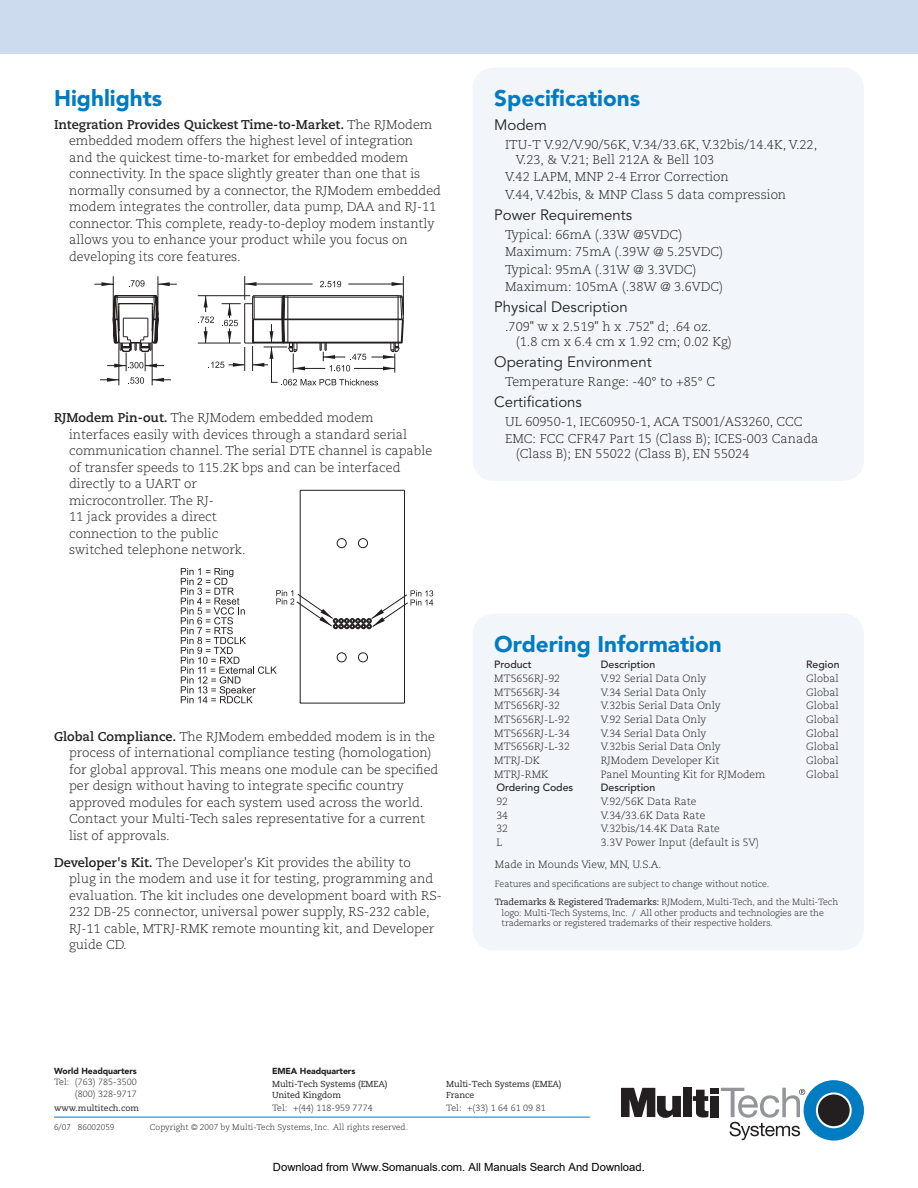
<style>
.page{position:relative;width:918px;height:1188px;background:#fff}
.page>*{position:absolute;margin:0;border:0;box-sizing:border-box;transform-origin:0 0}
.t1{font:900 22.5px "Avenir";color:#007cc2}
.t2{font:15px "Avenir";color:#231f20}
.t3{font:300 12.75px/16.5px "Caecilia";color:#231f20}
.t4{font:11.25px "Arial";color:#000}
.t5{font:300 10.5px "Caecilia";color:#231f20}
.t6{font:500 10.5px "Avenir";color:#231f20}
.t7{font:300 9px/11.2px "Caecilia";letter-spacing:-.01em;color:#231f20}
.t8{font:8.7px/10.5px "Caecilia";letter-spacing:-.01em;color:#231f20}
.t9{font:900 8.7px "Avenir";letter-spacing:-.01em;color:#231f20}
.t10{font:8.55px "Caecilia";color:#231f20}
.t11{font:300 8.25px "Caecilia";color:#231f20}
.s1{font-weight:700}
.s2{font-weight:400}
</style>
<div class="page">
<div style="left:0;top:0;width:918px;height:54px;background:#cddbef"></div>
<hr style="left:54px;top:1117px;width:536px;height:1px;background:#007cc2">
<div style="left:804px;top:1080px;width:60px;height:61px;background:#007cc2;border-radius:50%"></div>
<svg style="left:816px;top:1092px;width:36px;height:36px"></svg>
<div style="left:818px;top:1095px;width:32px;height:31px;background:#231f20;border-radius:50%"></div>
<div style="left:683px;top:1088px;width:9px;height:29px;background:#231f20"></div>
<div style="left:710px;top:1096px;width:9px;height:21px;background:#231f20"></div>
<div style="left:710px;top:1088px;width:9px;height:5px;background:#231f20"></div>
<svg style="left:621px;top:1088px;width:60px;height:30px"></svg>
<svg style="left:693px;top:1090px;width:16px;height:28px"></svg>
<svg style="left:721px;top:1088px;width:84px;height:52px"></svg>
<svg style="left:181px;top:489px;width:252px;height:215px"></svg>
<svg style="left:94px;top:276px;width:310px;height:109px"></svg>
<div style="left:472px;top:614px;width:392px;height:336px;background:#f2f6fb;border-radius:22px"></div>
<div style="left:472px;top:68px;width:392px;height:413px;background:#f2f6fb;border-radius:22px"></div>
<h1 class="t1" style="left:54px;top:84px;width:110px">Highlights</h1>
<p class="t3" style="left:69px;top:116px;width:373px;text-indent:-15px"><span class="s1">Integration Provides Quickest Time-to-Market.</span> The RJModem embedded modem offers the highest level of integration<br>and the quickest time-to-market for embedded modem connectivity. In the space slightly greater than one that is normally consumed by a connector, the RJModem embedded modem integrates the controller, data pump, DAA and RJ-11 connector. This complete, ready-to-deploy modem instantly allows you to enhance your product while you focus on developing its core features.</p>
<p class="t3" style="left:69px;top:410px;width:365px;text-indent:-15px"><span class="s1">RJModem Pin-out.</span> The RJModem embedded modem interfaces easily with devices through a standard serial communication channel. The serial DTE channel is capable of transfer speeds to 115.2K bps and can be interfaced directly to a UART or<br>microcontroller. The RJ-<br>11 jack provides a direct<br>connection to the public<br>switched telephone network.</p>
<p class="t3" style="left:69px;top:728px;width:371px;text-indent:-15px"><span class="s1">Global Compliance.</span> The RJModem embedded modem is in the process of international compliance testing (homologation) for global approval. This means one module can be specified per design without having to integrate specific country approved modules for each system used across the world.<br>Contact your Multi-Tech sales representative for a current list of approvals.</p>
<p class="t3" style="left:69px;top:855px;width:374px;text-indent:-15px"><span class="s1">Developer's Kit.</span> The Developer's Kit provides the ability to<br>plug in the modem and use it for testing, programming and evaluation. The kit includes one development board with RS-232 DB-25 connector, universal power supply, RS-232 cable, RJ-11 cable, MTRJ-RMK remote mounting kit, and Developer guide CD.</p>
<h1 class="t1" style="left:494px;top:84px;width:147px">Specifications</h1>
<p class="t2" style="left:494px;top:116px;width:54px">Modem</p>
<p class="t3" style="left:516px;top:137px;width:303px;line-height:15.3px;text-indent:-11px">ITU-T V.92/V.90/56K, V.34/33.6K, V.32bis/14.4K, V.22,<br>V.23, &amp; V.21; Bell 212A &amp; Bell 103</p>
<p class="t3" style="left:505px;top:169px;width:283px;line-height:17.4px">V.42 LAPM, MNP 2-4 Error Correction<br>V.44, V.42bis, &amp; MNP Class 5 data compression</p>
<p class="t2" style="left:494px;top:206px;width:140px">Power Requirements</p>
<p class="t3" style="left:505px;top:226px;width:220px;line-height:17.4px">Typical: 66mA (.33W @5VDC)<br>Maximum: 75mA (.39W @ 5.25VDC)<br>Typical: 95mA (.31W @ 3.3VDC)<br>Maximum: 105mA (.38W @ 3.6VDC)</p>
<p class="t2" style="left:494px;top:298px;width:135px">Physical Description</p>
<p class="t3" style="left:516px;top:319px;width:218px;line-height:15.3px;text-indent:-11px">.709" w x 2.519" h x .752" d; .64 oz. (1.8 cm x 6.4 cm x 1.92 cm; 0.02 Kg)</p>
<p class="t2" style="left:494px;top:353px;width:159px">Operating Environment</p>
<p class="t3" style="left:505px;top:373px;width:212px">Temperature Range: -40° to +85° C</p>
<p class="t2" style="left:494px;top:393px;width:89px">Certifications</p>
<p class="t3" style="left:505px;top:413px;width:315px;line-height:17.4px">UL 60950-1, IEC60950-1, ACA TS001/AS3260, CCC<br>EMC: FCC CFR47 Part 15 (Class B); ICES-003 Canada</p>
<p class="t3" style="left:516px;top:446px;width:235px">(Class B); EN 55022 (Class B), EN 55024</p>
<h1 class="t1" style="left:494px;top:630px;width:229px">Ordering Information</h1>
<p class="t6" style="left:494px;top:659px;width:39px">Product</p>
<p class="t6" style="left:601px;top:659px;width:56px">Description</p>
<p class="t6" style="left:806px;top:659px;width:35px">Region</p>
<p class="t5" style="left:494px;top:673px;width:67px">MT5656RJ-92</p>
<p class="t5" style="left:601px;top:673px;width:107px">V.92 Serial Data Only</p>
<p class="t5" style="left:806px;top:673px;width:34px">Global</p>
<p class="t5" style="left:494px;top:686px;width:67px">MT5656RJ-34</p>
<p class="t5" style="left:601px;top:686px;width:107px">V.34 Serial Data Only</p>
<p class="t5" style="left:806px;top:686px;width:34px">Global</p>
<p class="t5" style="left:494px;top:700px;width:67px">MT5656RJ-32</p>
<p class="t5" style="left:601px;top:700px;width:122px">V.32bis Serial Data Only</p>
<p class="t5" style="left:806px;top:700px;width:34px">Global</p>
<p class="t5" style="left:494px;top:714px;width:77px">MT5656RJ-L-92</p>
<p class="t5" style="left:601px;top:714px;width:107px">V.92 Serial Data Only</p>
<p class="t5" style="left:806px;top:714px;width:34px">Global</p>
<p class="t5" style="left:494px;top:727px;width:77px">MT5656RJ-L-34</p>
<p class="t5" style="left:601px;top:727px;width:107px">V.34 Serial Data Only</p>
<p class="t5" style="left:806px;top:727px;width:34px">Global</p>
<p class="t5" style="left:494px;top:741px;width:77px">MT5656RJ-L-32</p>
<p class="t5" style="left:601px;top:741px;width:122px">V.32bis Serial Data Only</p>
<p class="t5" style="left:806px;top:741px;width:34px">Global</p>
<p class="t5" style="left:494px;top:755px;width:47px">MTRJ-DK</p>
<p class="t5" style="left:601px;top:755px;width:120px">RJModem Developer Kit</p>
<p class="t5" style="left:806px;top:755px;width:34px">Global</p>
<p class="t5" style="left:494px;top:768px;width:56px">MTRJ-RMK</p>
<p class="t5" style="left:601px;top:768px;width:166px">Panel Mounting Kit for RJModem</p>
<p class="t5" style="left:806px;top:768px;width:34px">Global</p>
<p class="t6" style="left:496px;top:782px;width:78px">Ordering Codes</p>
<p class="t6" style="left:601px;top:782px;width:56px">Description</p>
<p class="t5" style="left:496px;top:795px;width:13px">92</p>
<p class="t5" style="left:601px;top:795px;width:97px">V.92/56K Data Rate</p>
<p class="t5" style="left:496px;top:809px;width:13px">34</p>
<p class="t5" style="left:601px;top:809px;width:106px">V.34/33.6K Data Rate</p>
<p class="t5" style="left:496px;top:823px;width:13px">32</p>
<p class="t5" style="left:601px;top:823px;width:121px">V.32bis/14.4K Data Rate</p>
<p class="t5" style="left:496px;top:836px;width:7px">L</p>
<p class="t5" style="left:601px;top:836px;width:160px">3.3V Power Input (default is 5V)</p>
<p class="t5" style="left:495px;top:858px;width:168px">Made in Mounds View, MN, U.S.A.</p>
<p class="t7" style="left:495px;top:875px;width:345px;line-height:18px">Features and specifications are subject to change without notice.<br><span class="s2">Trademarks &amp; Registered Trademarks:</span> RJModem, Multi-Tech, and the Multi-Tech</p>
<p class="t7" style="left:502px;top:907px;width:324px;line-height:10.5px">logo: Multi-Tech Systems, Inc. / All other products and technologies are the trademarks or registered trademarks of their respective holders.</p>
<p class="t9" style="left:54px;top:1066px;width:84px">World Headquarters</p>
<p class="t7" style="left:54px;top:1077px;width:84px;text-align:right">Tel: (763) 785-3500 (800) 328-9717</p>
<p class="t10" style="left:54px;top:1103px;width:87px">www.multitech.com</p>
<p class="t9" style="left:272px;top:1066px;width:85px">EMEA Headquarters</p>
<p class="t8" style="left:272px;top:1079px;width:117px">Multi-Tech Systems (EMEA)<br>United Kingdom</p>
<p class="t7" style="left:272px;top:1102px;width:102px">Tel: +(44) 118-959 7774</p>
<p class="t11" style="left:54px;top:1122px;width:62px">6/07 86002059</p>
<p class="t11" style="left:150px;top:1122px;width:259px">Copyright © 2007 by Multi-Tech Systems, Inc. All rights reserved.</p>
<p class="t8" style="left:446px;top:1079px;width:117px">Multi-Tech Systems (EMEA)<br>France</p>
<p class="t7" style="left:446px;top:1102px;width:101px">Tel: +(33) 1 64 61 09 81</p>
<p class="t4" style="left:273px;top:1160px;width:373px">Download from Www.Somanuals.com. All Manuals Search And Download.</p>
</div>
